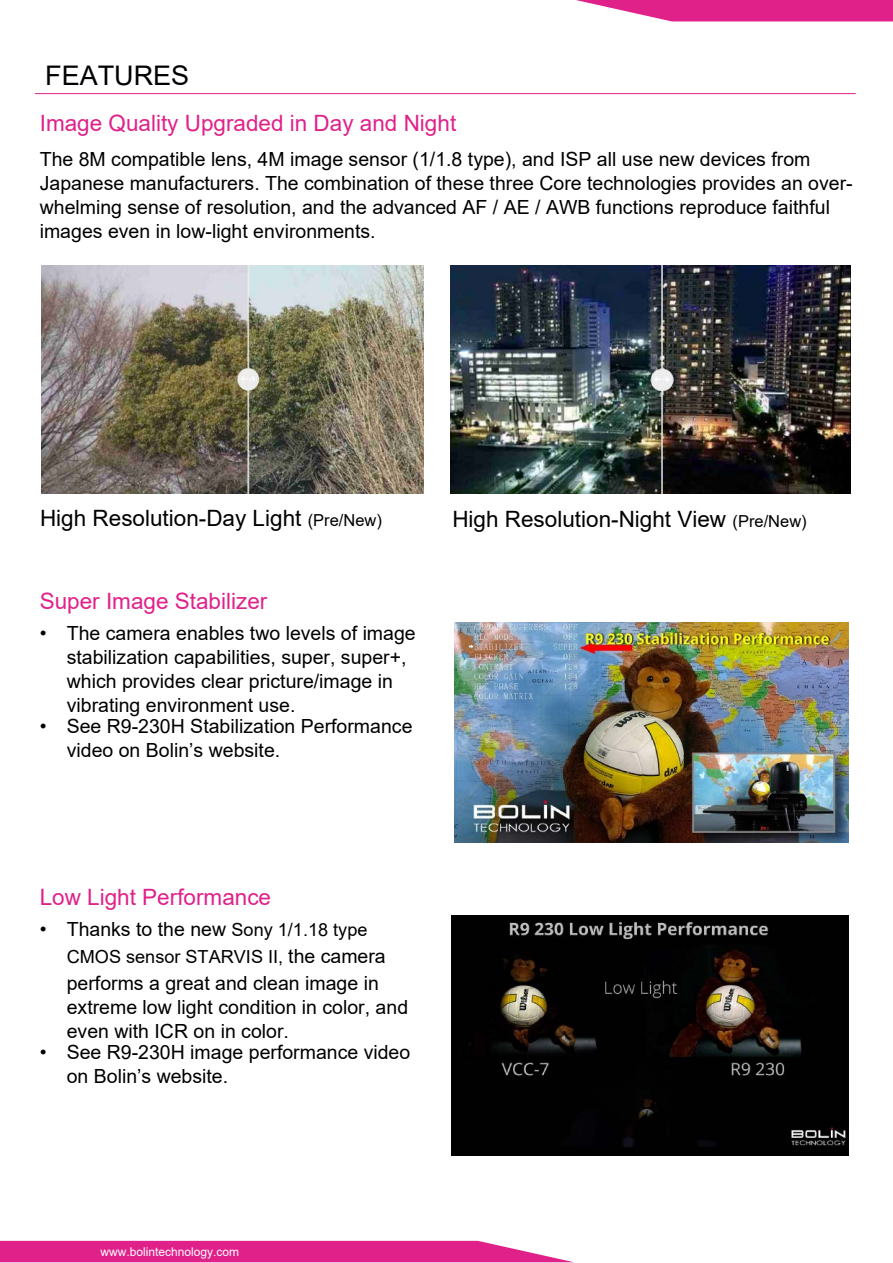
<style>
.page{position:relative;width:893px;height:1263px;background:#fff}
.page>*{position:absolute;margin:0;border:0;box-sizing:border-box;transform-origin:0 0}
.t1{font:27px "Arial";color:#000}
.t2{font:22.5px "Arial";color:#e0218a}
.t3{font:22.5px "Arial";color:#000}
.t4{font:19.5px/24px "Arial";color:#000}
.t5{font:18px "Arial";color:#000}
.t6{font:12px "Arial";color:#fff}
.s1{font-size:16.5px}
.s2{font-size:18px}
.s3{font-size:19.5px}
</style>
<div class="page">
<svg style="left:0;top:1241px;width:573px;height:21px;background:#e23293"></svg>
<svg style="left:576px;top:0;width:317px;height:21px;background:#e4419b"></svg>
<hr style="left:35px;top:93px;width:821px;height:1px;background:#e0218a">
<img style="left:41px;top:266px;width:382px;height:227px">
<img style="left:450px;top:266px;width:401px;height:227px">
<img style="left:455px;top:622px;width:394px;height:221px">
<img style="left:452px;top:916px;width:397px;height:239px">
<h1 class="t1" style="left:45px;top:57px;width:146px">FEATURES</h1>
<p class="t2" style="left:40px;top:108px;width:418px">Image Quality Upgraded in Day and Night</p>
<p class="t4" style="left:40px;top:147px;width:814px">The 8M compatible lens, 4M image sensor (1/1.8 type), and ISP all use new devices from Japanese manufacturers. The combination of these three Core technologies provides an over&shy;whelming sense of resolution, and the advanced AF / AE / AWB functions reproduce faithful images even in low-light environments.</p>
<p class="t3" style="left:40px;top:503px;width:343px">High Resolution-Day Light <span class="s1">(Pre/New)</span></p>
<p class="t2" style="left:40px;top:586px;width:229px">Super Image Stabilizer</p>
<p class="t4" style="left:67px;top:621px;width:351px;text-indent:-27px">• The camera enables two levels of image stabilization capabilities, super, super+, which provides clear pricture/image in vibrating environment use.</p>
<p class="t4" style="left:67px;top:714px;width:347px;text-indent:-27px">• See R9-230H Stabilization Performance video on Bolin’s website.</p>
<p class="t3" style="left:452px;top:503px;width:356px">High Resolution-Night View <span class="s1">(Pre/New)</span></p>
<p class="t2" style="left:40px;top:881px;width:233px">Low Light Performance</p>
<p class="t4" style="left:40px;top:917px;width:329px">• Thanks to the new <span class="s2">Sony 1/1.18 type</span></p>
<p class="t5" style="left:67px;top:944px;width:321px">CMOS sensor STARVIS II, <span class="s3">the camera</span></p>
<p class="t4" style="left:67px;top:971px;width:343px">performs a great and clean image in extreme low light condition in color, and even with ICR on in color.</p>
<p class="t4" style="left:67px;top:1040px;width:345px;text-indent:-27px">• See R9-230H image performance video on Bolin’s website.</p>
<p class="t6" style="left:101px;top:1243px;width:140px">www.bolintechnology.com</p>
</div>
